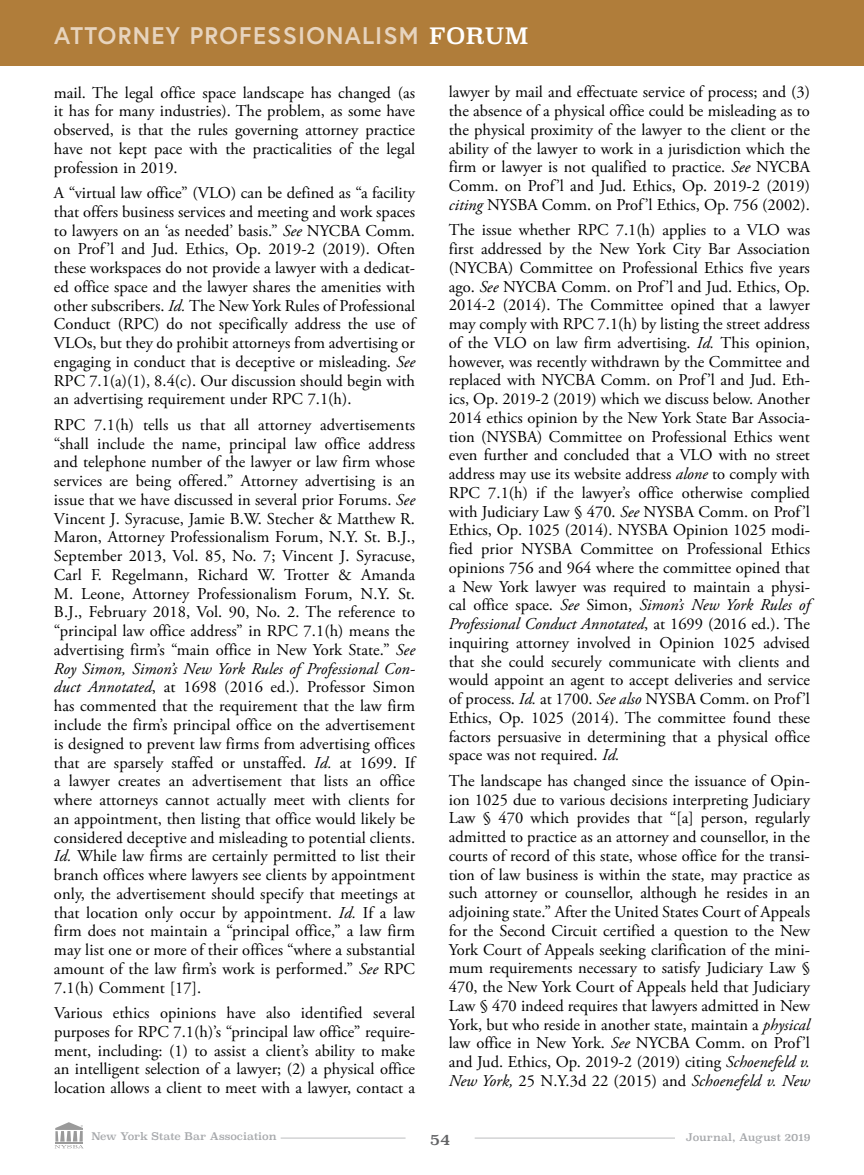
<style>
.page{position:relative;width:864px;height:1175px;background:#fff}
.page>*{position:absolute;margin:0;border:0;box-sizing:border-box;transform-origin:0 0}
.t1{font:700 24px "Europa";letter-spacing:.05em;color:#e7d4be}
.t2{font:16.5px/18.8px "Adobe Garamond Pro";letter-spacing:-.005em;color:#000;text-align:justify}
.t3{font:15px "Superclarendon Rg";color:#636466}
.t4{font:10.5px "Superclarendon Rg";color:#a7a9ac}
.s1{font-family:"Superclarendon Rg";font-weight:400;font-size:22.5px;color:#fff}
.s2{font-style:italic}
</style>
<div class="page">
<hr style="left:281px;top:1137px;width:125px;height:1px;background:#bcbec0">
<hr style="left:475px;top:1137px;width:200px;height:1px;background:#bcbec0">
<svg style="left:55px;top:1122px;width:28px;height:26px"></svg>
<div style="left:0;top:0;width:864px;height:65px;background:#b07d3a"></div>
<h1 class="t1" style="left:54px;top:19px;width:476px">ATTORNEY PROFESSIONALISM <span class="s1">FORUM</span></h1>
<p class="t2" style="left:54px;top:84px;width:363px">mail. The legal office space landscape has changed (as it has for many industries). The problem, as some have observed, is that the rules governing attorney practice have not kept pace with the practicalities of the legal profession in 2019.</p>
<p class="t2" style="left:54px;top:184px;width:365px">A “virtual law office” (VLO) can be defined as “a facility that offers business services and meeting and work spaces to lawyers on an ‘as needed’ basis.” <span class="s2">See</span> NYCBA Comm. on Prof’l and Jud. Ethics, Op. 2019-2 (2019). Often these workspaces do not provide a lawyer with a dedicat&shy;ed office space and the lawyer shares the amenities with other subscribers. <span class="s2">Id.</span> The New York Rules of Professional Conduct (RPC) do not specifically address the use of VLOs, but they do prohibit attorneys from advertising or engaging in conduct that is deceptive or misleading. <span class="s2">See </span>RPC 7.1(a)(1), 8.4(c). Our discussion should begin with an advertising requirement under RPC 7.1(h).</p>
<p class="t2" style="left:54px;top:416px;width:364px">RPC 7.1(h) tells us that all attorney advertisements “shall include the name, principal law office address and telephone number of the lawyer or law firm whose services are being offered.” Attorney advertising is an issue that we have discussed in several prior Forums. <span class="s2">See </span>Vincent J. Syracuse, Jamie B.W. Stecher &amp; Matthew R.<br>Maron, Attorney Professionalism Forum, N.Y. St. B.J., September 2013, Vol. 85, No. 7; Vincent J. Syracuse, Carl F. Regelmann, Richard W. Trotter &amp; Amanda M. Leone, Attorney Professionalism Forum, N.Y. St.<br>B.J., February 2018, Vol. 90, No. 2. The reference to “principal law office address” in RPC 7.1(h) means the advertising firm’s “main office in New York State.” <span class="s2">See Roy Simon, Simon’s New York Rules of Professional Con&shy;duct Annotated</span>, at 1698 (2016 ed.). Professor Simon has commented that the requirement that the law firm include the firm’s principal office on the advertisement is designed to prevent law firms from advertising offices that are sparsely staffed or unstaffed. <span class="s2">Id.</span> at 1699. If a lawyer creates an advertisement that lists an office where attorneys cannot actually meet with clients for an appointment, then listing that office would likely be considered deceptive and misleading to potential clients.<br><span class="s2">Id.</span> While law firms are certainly permitted to list their branch offices where lawyers see clients by appointment only, the advertisement should specify that meetings at that location only occur by appointment. <span class="s2">Id.</span> If a law firm does not maintain a “principal office,” a law firm may list one or more of their offices “where a substantial amount of the law firm’s work is performed.” <span class="s2">See</span> RPC 7.1(h) Comment [17].</p>
<p class="t2" style="left:54px;top:1004px;width:363px">Various ethics opinions have also identified several purposes for RPC 7.1(h)’s “principal law office” require&shy;ment, including: (1) to assist a client’s ability to make an intelligent selection of a lawyer; (2) a physical office location allows a client to meet with a lawyer, contact a</p>
<p class="t2" style="left:449px;top:83px;width:363px">lawyer by mail and effectuate service of process; and (3) the absence of a physical office could be misleading as to the physical proximity of the lawyer to the client or the ability of the lawyer to work in a jurisdiction which the firm or lawyer is not qualified to practice. <span class="s2">See</span> NYCBA Comm. on Prof’l and Jud. Ethics, Op. 2019-2 (2019) <span class="s2">citing</span> NYSBA Comm. on Prof’l Ethics, Op. 756 (2002).</p>
<p class="t2" style="left:449px;top:221px;width:363px">The issue whether RPC 7.1(h) applies to a VLO was first addressed by the New York City Bar Association (NYCBA) Committee on Professional Ethics five years ago. <span class="s2">See</span> NYCBA Comm. on Prof’l and Jud. Ethics, Op.<br>2014-2 (2014). The Committee opined that a lawyer may comply with RPC 7.1(h) by listing the street address of the VLO on law firm advertising. <span class="s2">Id.</span> This opinion, however, was recently withdrawn by the Committee and replaced with NYCBA Comm. on Prof’l and Jud. Eth&shy;ics, Op. 2019-2 (2019) which we discuss below. Another 2014 ethics opinion by the New York State Bar Associa&shy;tion (NYSBA) Committee on Professional Ethics went even further and concluded that a VLO with no street address may use its website address <span class="s2">alone</span> to comply with RPC 7.1(h) if the lawyer’s office otherwise complied with Judiciary Law § 470. <span class="s2">See</span> NYSBA Comm. on Prof’l Ethics, Op. 1025 (2014). NYSBA Opinion 1025 modi&shy;fied prior NYSBA Committee on Professional Ethics opinions 756 and 964 where the committee opined that a New York lawyer was required to maintain a physi&shy;cal office space. <span class="s2">See</span> Simon, <span class="s2">Simon’s New York Rules of Professional Conduct Annotated</span>, at 1699 (2016 ed.). The inquiring attorney involved in Opinion 1025 advised that she could securely communicate with clients and would appoint an agent to accept deliveries and service of process. <span class="s2">Id.</span> at 1700. <span class="s2">See also</span> NYSBA Comm. on Prof’l Ethics, Op. 1025 (2014). The committee found these factors persuasive in determining that a physical office space was not required. <span class="s2">Id.</span></p>
<p class="t2" style="left:449px;top:772px;width:363px">The landscape has changed since the issuance of Opin&shy;ion 1025 due to various decisions interpreting Judiciary Law § 470 which provides that “[a] person, regularly admitted to practice as an attorney and counsellor, in the courts of record of this state, whose office for the transi&shy;tion of law business is within the state, may practice as such attorney or counsellor, although he resides in an adjoining state.” After the United States Court of Appeals for the Second Circuit certified a question to the New York Court of Appeals seeking clarification of the mini&shy;mum requirements necessary to satisfy Judiciary Law § 470, the New York Court of Appeals held that Judiciary Law § 470 indeed requires that lawyers admitted in New York, but who reside in another state, maintain a <span class="s2">physical </span>law office in New York. <span class="s2">See</span> NYCBA Comm. on Prof’l and Jud. Ethics, Op. 2019-2 (2019) citing <span class="s2">Schoenefeld v.<br>New York,</span> 25 N.Y.3d 22 (2015) and <span class="s2">Schoenefeld v. New</span></p>
<p class="t4" style="left:91px;top:1130px;width:187px">New York State Bar Association</p>
<p class="t3" style="left:430px;top:1130px;width:21px">54</p>
<p class="t4" style="left:686px;top:1131px;width:126px">Journal, August 2019</p>
</div>
